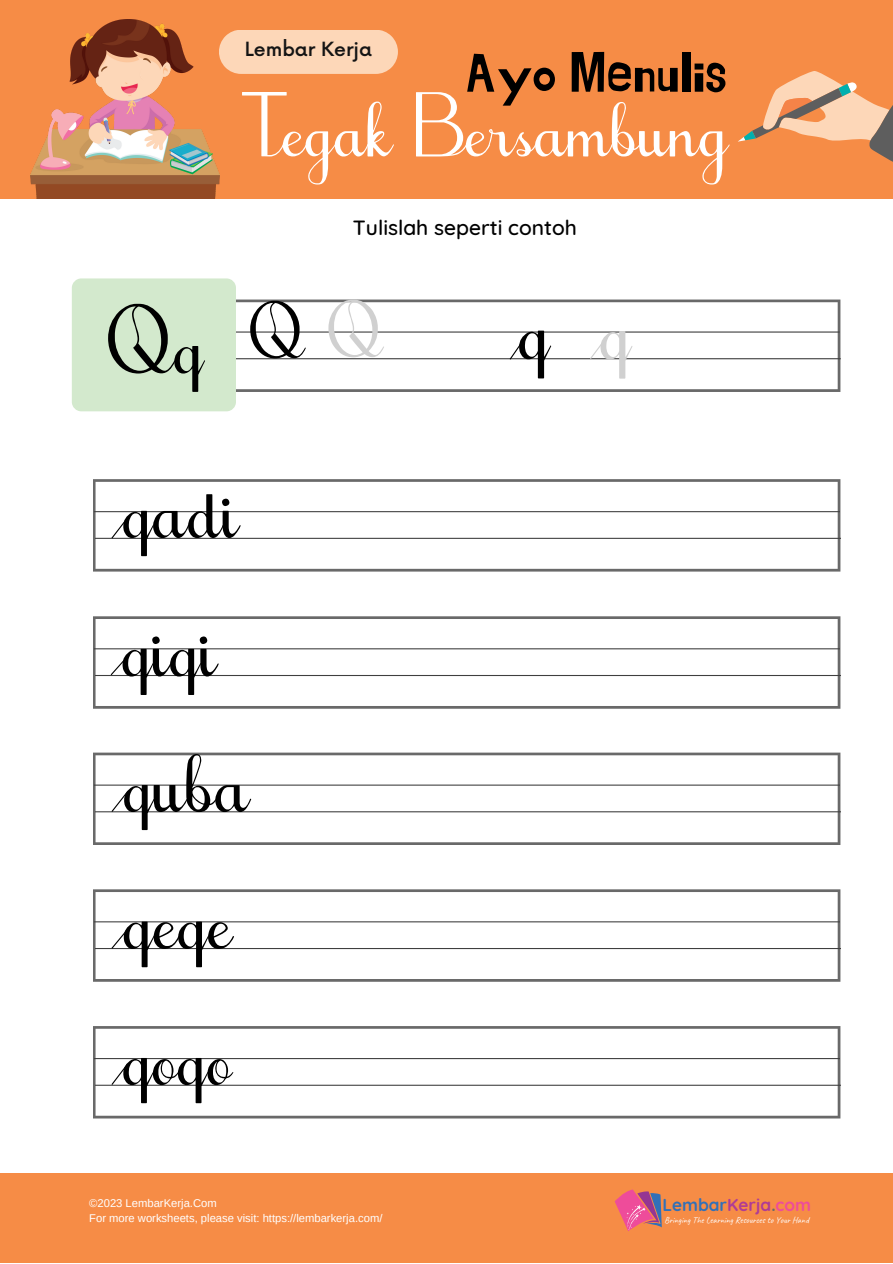
<style>
.page{position:relative;width:893px;height:1264px;background:#fff}
.page>*{position:absolute;margin:0;border:0;box-sizing:border-box;transform-origin:0 0}
.t1{font:92.55px "Tegak Bersambung IWK";color:#000}
.t2{font:92.1px "Tegak Bersambung IWK";color:#d0d0d0}
.t3{font:89.25px "Tegak Bersambung IWK";color:#000}
.t4{font:88.8px "Tegak Bersambung IWK";color:#000}
.t5{font:88.2px "Tegak Bersambung IWK";color:#000}
.t6{font:87.6px "Tegak Bersambung IWK";color:#000}
.t7{font:87.45px "Tegak Bersambung IWK";color:#000}
.t8{font:87.15px "Tegak Bersambung IWK";color:#000}
.t9{font:81.9px "Tegak Bersambung IWK";color:#fff}
.t10{font:73.35px "Tegak Bersambung IWK";color:#000}
.t11{font:55.5px "Jingleberry";color:#000}
.t12{font:500 21px "Quicksand";color:#000}
.t13{font:500 19.05px "Now";color:#141414}
.t14{font:700 17.25px "Quicksand";color:#3170b8}
.t15{font:11.25px "Arimo";color:#fff}
.t16{font:9px "Caveat";color:#fff}
.s1{color:#d0d0d0}
.s2{color:#af3b96}
.s3{color:#696969}
.s4{color:#ee4c9a}
</style>
<div class="page">
<div style="left:0;top:0;width:892px;height:199px;background:#f68c46"></div>
<div style="left:0;top:1173px;width:892px;height:89px;background:#f68c46"></div>
<svg style="left:614px;top:1189px;width:47px;height:42px"></svg>
<img style="left:30px;top:19px;width:189px;height:180px">
<div style="left:103px;top:70px;width:18px;height:19px;background:#fdd7b8;border-radius:50%"></div>
<div style="left:140px;top:64px;width:18px;height:18px;background:#fdd7b8;border-radius:50%"></div>
<svg style="left:219px;top:30px;width:179px;height:44px;background:#fcd2b1"></svg>
<svg style="left:236px;top:299px;width:604px;height:93px"></svg>
<hr style="left:94px;top:331px;width:745px;height:1px;background:#3f3f3f">
<hr style="left:95px;top:358px;width:745px;height:1px;background:#3f3f3f">
<svg style="left:738px;top:71px;width:154px;height:91px"></svg>
<div style="left:72px;top:278px;width:164px;height:133px;background:#d3e9cd;border-radius:9px"></div>
<svg style="left:93px;top:479px;width:747px;height:92px"></svg>
<hr style="left:94px;top:511px;width:745px;height:1px;background:#3f3f3f">
<hr style="left:95px;top:538px;width:745px;height:1px;background:#3f3f3f">
<svg style="left:93px;top:616px;width:747px;height:92px"></svg>
<hr style="left:94px;top:648px;width:745px;height:1px;background:#3f3f3f">
<hr style="left:95px;top:675px;width:745px;height:1px;background:#3f3f3f">
<svg style="left:93px;top:752px;width:747px;height:92px"></svg>
<hr style="left:94px;top:784px;width:745px;height:1px;background:#3f3f3f">
<hr style="left:95px;top:811px;width:745px;height:1px;background:#3f3f3f">
<svg style="left:93px;top:889px;width:747px;height:92px"></svg>
<hr style="left:94px;top:921px;width:745px;height:1px;background:#3f3f3f">
<hr style="left:95px;top:948px;width:745px;height:1px;background:#3f3f3f">
<svg style="left:93px;top:1026px;width:747px;height:92px"></svg>
<hr style="left:94px;top:1058px;width:745px;height:1px;background:#3f3f3f">
<hr style="left:95px;top:1084px;width:745px;height:1px;background:#3f3f3f">
<svg style="left:109px;top:654px;width:21px;height:21px"></svg>
<svg style="left:110px;top:1062px;width:19px;height:24px"></svg>
<svg style="left:110px;top:515px;width:20px;height:24px"></svg>
<svg style="left:110px;top:789px;width:19px;height:24px"></svg>
<svg style="left:110px;top:925px;width:21px;height:24px"></svg>
<svg style="left:508px;top:333px;width:21px;height:28px"></svg>
<svg style="left:589px;top:332px;width:22px;height:28px"></svg>
<p class="t13" style="left:245px;top:39px;width:129px">Lembar Kerja</p>
<p class="t11" style="left:465px;top:47px;width:263px">Ayo Menulis</p>
<p class="t9" style="left:242px;top:88px;width:488px">Tegak Bersambung</p>
<p class="t4" style="left:108px;top:300px;width:98px">Qq</p>
<p class="t12" style="left:353px;top:214px;width:225px">Tulislah seperti contoh</p>
<p class="t10" style="left:250px;top:297px;width:134px">Q <span class="s1">Q</span></p>
<p class="t1" style="left:519px;top:282px;width:33px">q</p>
<p class="t2" style="left:600px;top:283px;width:33px">q</p>
<p class="t6" style="left:123px;top:465px;width:118px">qadi</p>
<p class="t3" style="left:122px;top:602px;width:96px">qiqi</p>
<p class="t8" style="left:124px;top:739px;width:127px">quba</p>
<p class="t5" style="left:124px;top:875px;width:110px">qeqe</p>
<p class="t7" style="left:123px;top:1012px;width:111px">qoqo</p>
<p class="t15" style="left:89px;top:1196px;width:129px">©2023 LembarKerja.Com</p>
<p class="t15" style="left:89px;top:1211px;width:295px">For more worksheets, please visit: https://lembarkerja.com/</p>
<p class="t14" style="left:662px;top:1193px;width:150px">Lembar<span class="s2">Kerja</span><span class="s3">.</span><span class="s4">com</span></p>
<p class="t16" style="left:664px;top:1214px;width:146px">Bringing The Learning Resources to Your Hand</p>
</div>
